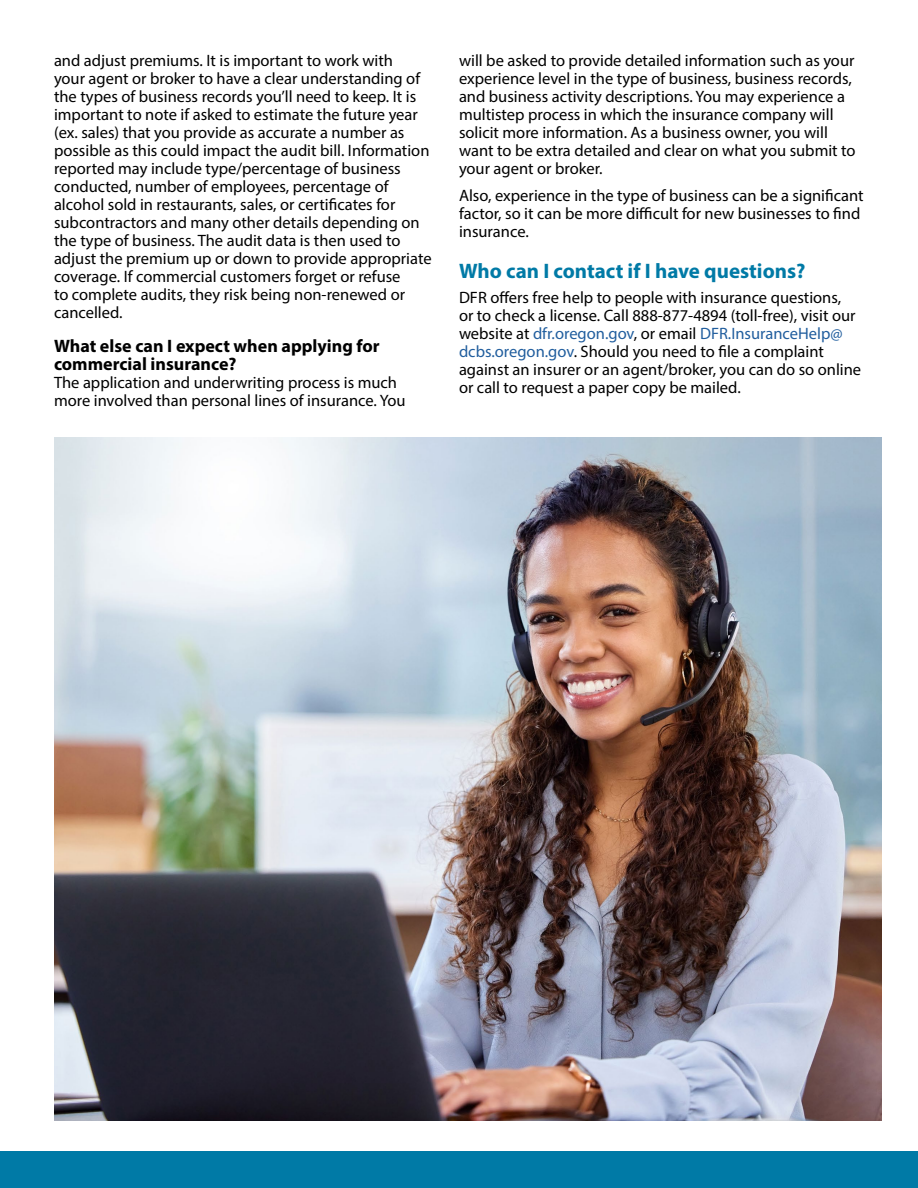
<style>
.page{position:relative;width:918px;height:1188px;background:#fff}
.page>*{position:absolute;margin:0;border:0;box-sizing:border-box;transform-origin:0 0}
.header_1{font:700 21px "Myriad Pro";color:#007aa6}
.header_2{font:700 18px/18px "Myriad Pro";color:#000}
.body{font:16.5px/18px "Myriad Pro";color:#000}
.s1{color:#215e9e}
</style>
<div class="page">
<div style="left:0;top:1151px;width:918px;height:37px;background:#007aa6"></div>
<img style="left:54px;top:437px;width:827px;height:683px">
<p class="body" style="left:54px;top:52px;width:379px">and adjust premiums. It is important to work with<br>your agent or broker to have a clear understanding of the types of business records you’ll need to keep. It is important to note if asked to estimate the future year (ex. sales) that you provide as accurate a number as possible as this could impact the audit bill. Information reported may include type/percentage of business conducted, number of employees, percentage of alcohol sold in restaurants, sales, or certificates for subcontractors and many other details depending on the type of business. The audit data is then used to adjust the premium up or down to provide appropriate coverage. If commercial customers forget or refuse<br>to complete audits, they risk being non-renewed or cancelled.</p>
<h2 class="header_2" style="left:54px;top:336px;width:327px">What else can I expect when applying for commercial insurance?</h2>
<p class="body" style="left:54px;top:373px;width:353px">The application and underwriting process is much more involved than personal lines of insurance. You</p>
<p class="body" style="left:459px;top:52px;width:398px">will be asked to provide detailed information such as your experience level in the type of business, business records, and business activity descriptions. You may experience a multistep process in which the insurance company will solicit more information. As a business owner, you will want to be extra detailed and clear on what you submit to your agent or broker.</p>
<p class="body" style="left:459px;top:186px;width:406px">Also, experience in the type of business can be a significant factor, so it can be more difficult for new businesses to find insurance.</p>
<h1 class="header_1" style="left:459px;top:257px;width:348px">Who can I contact if I have questions?</h1>
<p class="body" style="left:459px;top:288px;width:404px">DFR offers free help to people with insurance questions,<br>or to check a license. Call 888-877-4894 (toll-free), visit our website at <span class="s1">dfr.oregon.gov</span>, or email <span class="s1">DFR.InsuranceHelp@ dcbs.oregon.gov</span>. Should you need to file a complaint against an insurer or an agent/broker, you can do so online or call to request a paper copy be mailed.</p>
</div>
